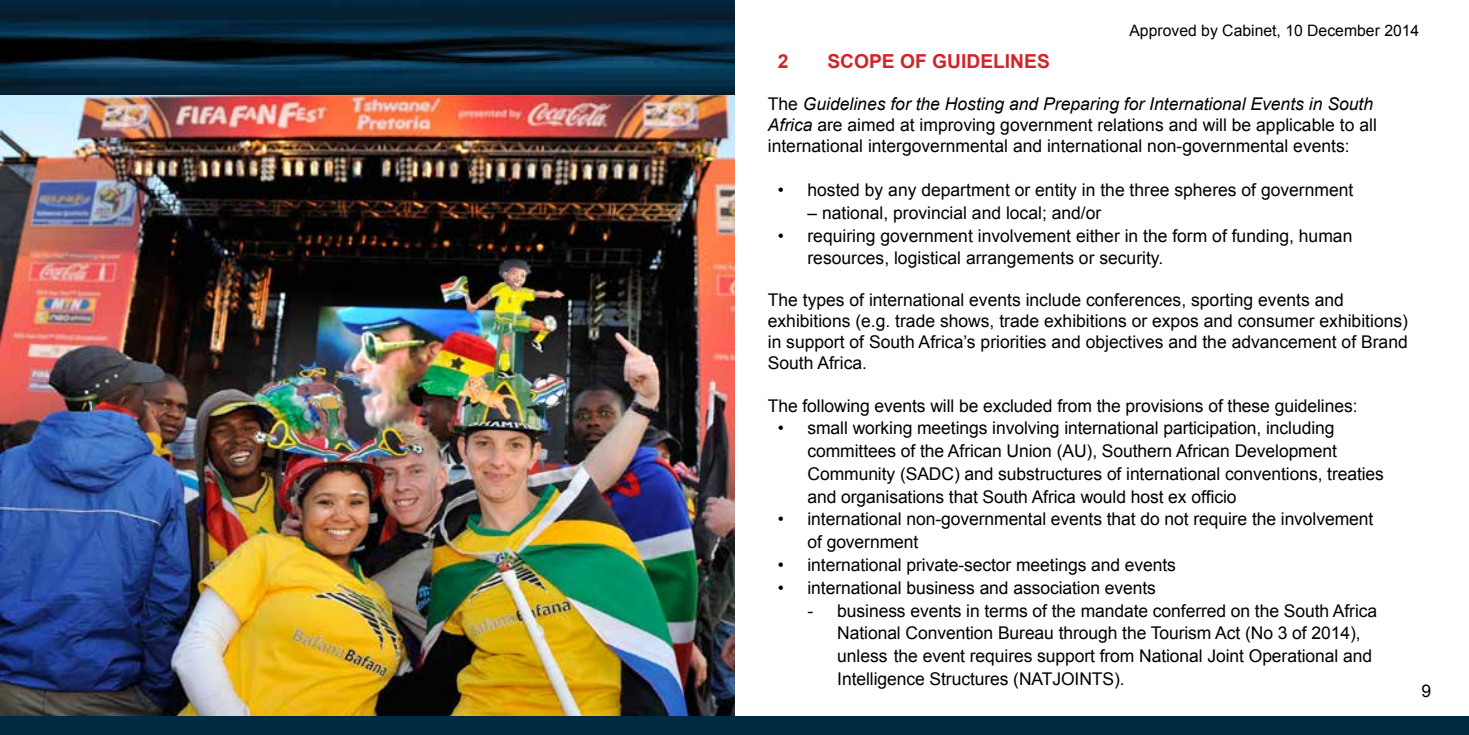
<style>
.page{position:relative;width:1469px;height:735px;background:#fff}
.page>*{position:absolute;margin:0;border:0;box-sizing:border-box;transform-origin:0 0}
.t1{font:700 19.25px "Arial";color:#d2232a}
.t2{font:17.5px/22.8px "Arial";letter-spacing:-.005em;color:#000}
.t3{font:15.75px "Arial";color:#000}
.s1{font-style:italic}
</style>
<div class="page">
<img style="left:0;top:95px;width:734px;height:621px">
<svg style="left:0;top:0;width:734px;height:95px;background:#052539"></svg>
<div style="left:0;top:716px;width:1468px;height:18px;background:#002a42"></div>
<p class="t3" style="left:1129px;top:20px;width:291px">Approved by Cabinet, 10 December 2014</p>
<p class="t1" style="left:777px;top:48px;width:12px">2</p>
<p class="t1" style="left:827px;top:48px;width:224px">SCOPE OF GUIDELINES</p>
<p class="t2" style="left:767px;top:94px;width:610px;line-height:21px">The <span class="s1">Guidelines for the Hosting and Preparing for International Events in South<br>Africa</span> are aimed at improving government relations and will be applicable to all international intergovernmental and international non-governmental events:</p>
<p class="t2" style="left:777px;top:178px;width:577px">• hosted by any department or entity in the three spheres of government</p>
<p class="t2" style="left:807px;top:201px;width:295px">– national, provincial and local; and/or</p>
<p class="t2" style="left:807px;top:224px;width:546px;text-indent:-30px">• requiring government involvement either in the form of funding, human resources, logistical arrangements or security.</p>
<p class="t2" style="left:767px;top:290px;width:641px;line-height:21px">The types of international events include conferences, sporting events and exhibitions (e.g. trade shows, trade exhibitions or expos and consumer exhibitions) in support of South Africa’s priorities and objectives and the advancement of Brand South Africa.</p>
<p class="t2" style="left:767px;top:394px;width:591px">The following events will be excluded from the provisions of these guidelines:</p>
<p class="t2" style="left:807px;top:416px;width:578px;text-indent:-30px">• small working meetings involving international participation, including committees of the African Union (AU), Southern African Development Community (SADC) and substructures of international conventions, treaties and organisations that South Africa would host ex officio</p>
<p class="t2" style="left:807px;top:507px;width:567px;text-indent:-30px">• international non-governmental events that do not require the involvement of government</p>
<p class="t2" style="left:777px;top:553px;width:400px">• international private-sector meetings and events</p>
<p class="t2" style="left:777px;top:576px;width:380px">• international business and association events</p>
<p class="t2" style="left:837px;top:598px;width:541px;text-indent:-30px">- business events in terms of the mandate conferred on the South Africa National Convention Bureau through the Tourism Act (No 3 of 2014), unless the event requires support from National Joint Operational and Intelligence Structures (NATJOINTS).</p>
<p class="t2" style="left:1421px;top:679px;width:11px">9</p>
</div>
